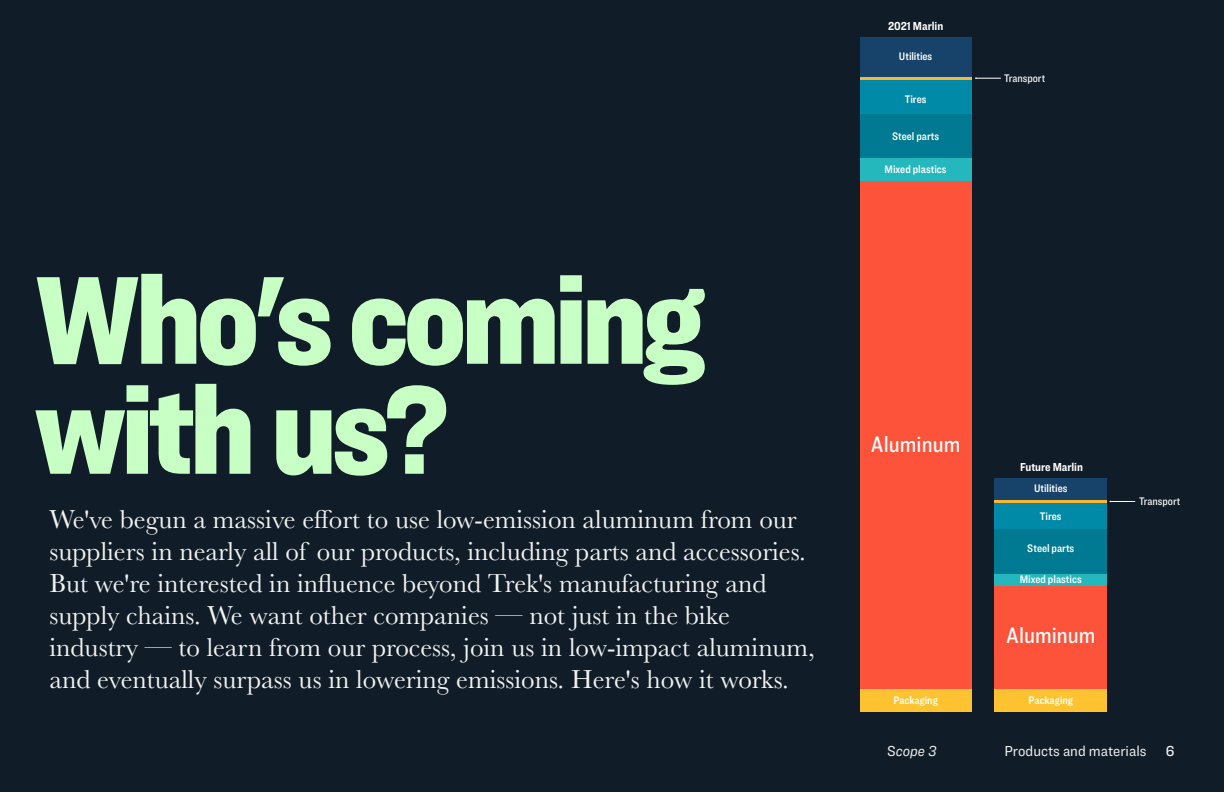
<style>
.page{position:relative;width:1224px;height:792px;background:#101c28}
.page>*{position:absolute;margin:0;border:0;box-sizing:border-box;transform-origin:0 0}
.t1{font:900 130px/110px "Ringside Condensed";letter-spacing:-.04em;color:#c8ffc4}
.t2{font:27px/32px "Baskerville";color:#f2f2f0}
.t3{font:500 23.1px "Ringside Condensed";letter-spacing:.005em;color:#fff}
.t4{font:15px "Ringside Narrow";color:#f2f2f0}
.t5{font:italic 15px "Ringside Narrow";color:#f2f2f0}
.t6{font:500 15px "Ringside Narrow";color:#f2f2f0}
.t7{font:700 12px "Ringside Condensed";color:#fff}
.t8{font:11.4px "Ringside Condensed Semi";color:#fff}
.t9{font:500 11.4px "Ringside Condensed";letter-spacing:-.005em;color:#fff}
.s1{font-style:normal}
</style>
<div class="page">
<svg style="left:1110px;top:501px;width:25px;height:1px"></svg>
<div style="left:860px;top:114px;width:112px;height:45px;background:#007a93"></div>
<div style="left:860px;top:80px;width:112px;height:34px;background:#008aa8"></div>
<hr style="left:860px;top:77px;width:112px;height:3px;background:#fbb734">
<div style="left:860px;top:37px;width:112px;height:40px;background:#174269"></div>
<div style="left:860px;top:688px;width:112px;height:24px;background:#ffc332"></div>
<div style="left:860px;top:180px;width:112px;height:508px;background:#fe533b"></div>
<div style="left:860px;top:158px;width:112px;height:22px;background:#24b8bd"></div>
<div style="left:995px;top:529px;width:112px;height:46px;background:#007a93"></div>
<div style="left:995px;top:503px;width:112px;height:26px;background:#008aa8"></div>
<hr style="left:995px;top:500px;width:112px;height:3px;background:#fbb734">
<div style="left:995px;top:478px;width:112px;height:22px;background:#174269"></div>
<div style="left:995px;top:688px;width:112px;height:24px;background:#ffc332"></div>
<div style="left:995px;top:586px;width:112px;height:103px;background:#fe533b"></div>
<div style="left:995px;top:575px;width:112px;height:11px;background:#24b8bd"></div>
<svg style="left:975px;top:77px;width:26px;height:2px"></svg>
<h1 class="t1" style="left:35px;top:270px;width:671px">Who's coming with us?</h1>
<p class="t2" style="left:49px;top:503px;width:767px">We've begun a massive e昀昀ort to use low-emission aluminum from our suppliers in nearly all of our products, including parts and accessories.<br>But we're interested in in昀氀uence beyond Trek's manufacturing and supply chains. We want other companies — not just in the bike industry — to learn from our process, join us in low-impact aluminum, and eventually surpass us in lowering emissions. Here's how it works.</p>
<p class="t7" style="left:888px;top:20px;width:57px">2021 Marlin</p>
<p class="t8" style="left:899px;top:51px;width:35px">Utilities</p>
<p class="t8" style="left:905px;top:94px;width:23px">Tires</p>
<p class="t8" style="left:892px;top:131px;width:49px">Steel parts</p>
<p class="t8" style="left:885px;top:164px;width:63px">Mixed plastics</p>
<p class="t9" style="left:1004px;top:73px;width:43px">Transport</p>
<p class="t3" style="left:871px;top:433px;width:91px">Aluminum</p>
<p class="t8" style="left:893px;top:695px;width:46px">Packaging</p>
<p class="t7" style="left:1020px;top:461px;width:64px">Future Marlin</p>
<p class="t8" style="left:1034px;top:483px;width:35px">Utilities</p>
<p class="t8" style="left:1040px;top:511px;width:23px">Tires</p>
<p class="t8" style="left:1027px;top:543px;width:49px">Steel parts</p>
<p class="t8" style="left:1020px;top:574px;width:63px">Mixed plastics</p>
<p class="t3" style="left:1006px;top:625px;width:91px">Aluminum</p>
<p class="t8" style="left:1029px;top:695px;width:46px">Packaging</p>
<p class="t9" style="left:1139px;top:496px;width:43px">Transport</p>
<p class="t5" style="left:887px;top:744px;width:51px"><span class="s1">S</span>cope 3</p>
<p class="t4" style="left:1005px;top:744px;width:144px">Products and materials</p>
<p class="t6" style="left:1166px;top:744px;width:10px">6</p>
</div>
